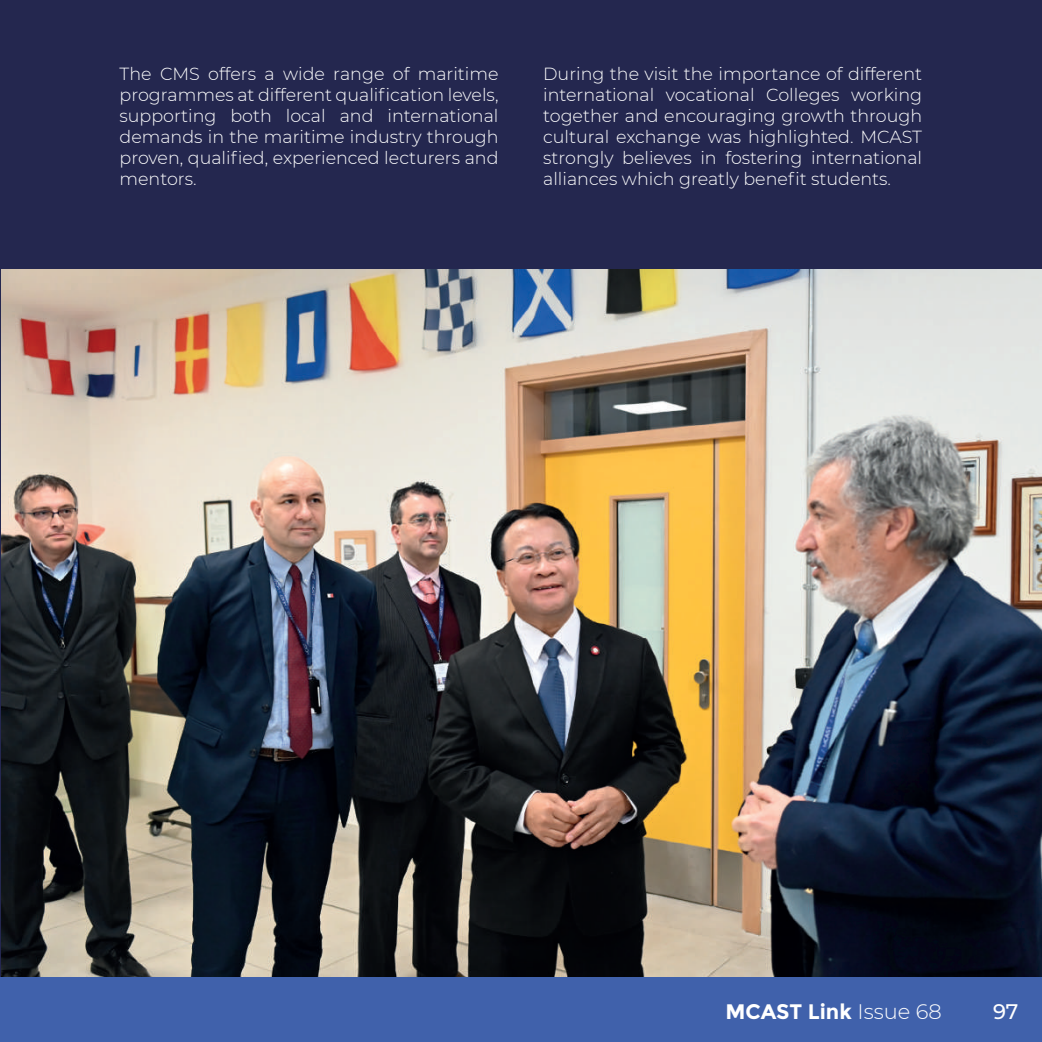
<style>
.page{position:relative;width:1042px;height:1042px;background:#24274f}
.page>*{position:absolute;margin:0;border:0;box-sizing:border-box;transform-origin:0 0}
.t1{font:700 21px "Montserrat";color:#fff}
.t2{font:500 21px "Montserrat";color:#fff}
.t3{font:300 17.5px/21px "Montserrat";color:#fff;text-align:justify}
.s1{font-weight:300}
</style>
<div class="page">
<img style="left:1px;top:269px;width:1041px;height:708px">
<div style="left:0;top:977px;width:1042px;height:65px;background:#4061ab"></div>
<p class="t3" style="left:120px;top:63px;width:380px">The CMS offers a wide range of maritime programmes at different qualification levels, supporting both local and international demands in the maritime industry through proven, qualified, experienced lecturers and mentors.</p>
<p class="t3" style="left:543px;top:63px;width:380px">During the visit the importance of different international vocational Colleges working together and encouraging growth through cultural exchange was highlighted. MCAST strongly believes in fostering international alliances which greatly benefit students.</p>
<p class="t1" style="left:725px;top:999px;width:218px">MCAST Link <span class="s1">Issue 68</span></p>
<p class="t2" style="left:993px;top:997px;width:27px">97</p>
</div>
